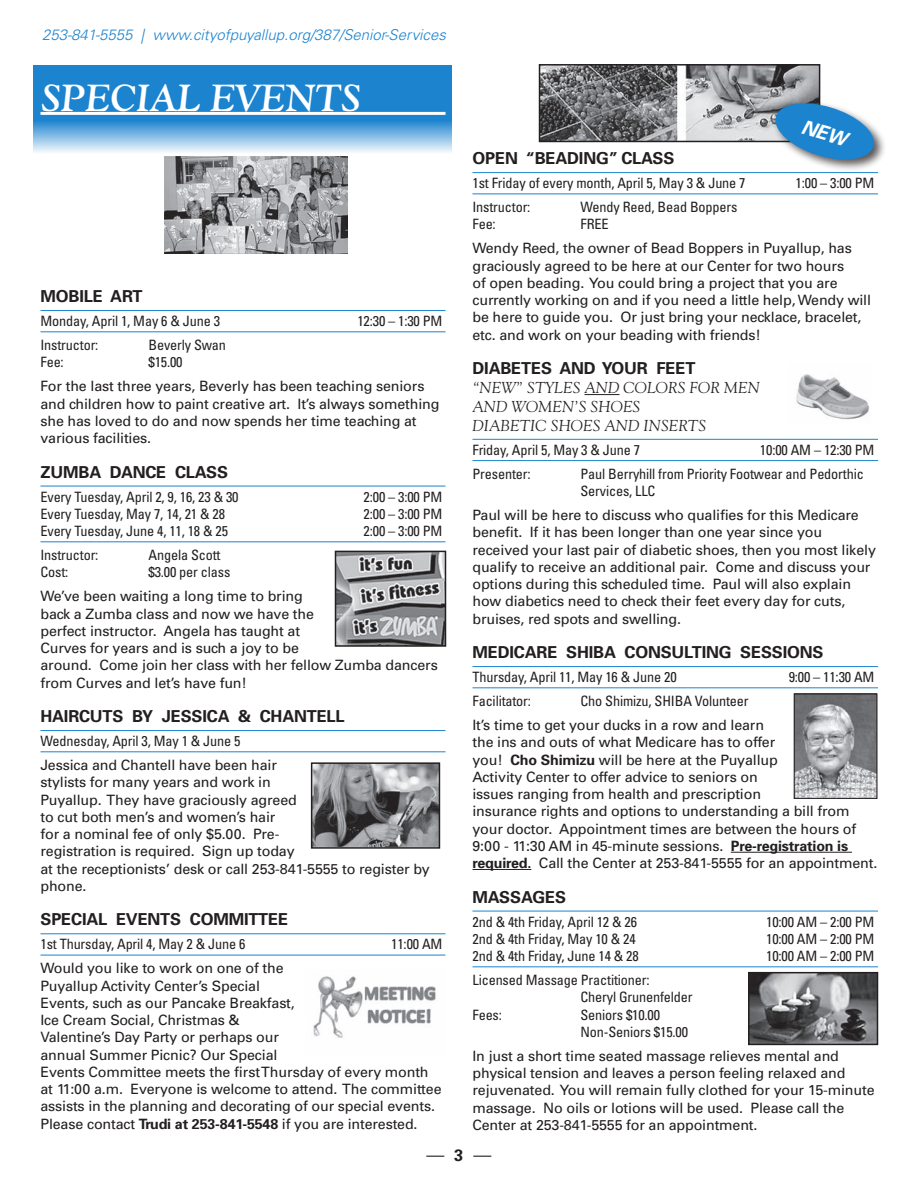
<style>
.page{position:relative;width:918px;height:1188px;background:#fff}
.page>*{position:absolute;margin:0;border:0;box-sizing:border-box;transform-origin:0 0}
.t1{font:italic 700 37.5px "Goudy Std";color:#fff}
.t2{font:300 18px "Univers";color:#231f20}
.t3{font:700 16.5px "Univers";letter-spacing:-.01em;color:#231f20}
.t4{font:italic 15.75px/18.9px "Goudy Std";color:#231f20}
.t5{font:italic 300 15px "Univers";color:#1c83cf}
.t6{font:14.25px/17.2px "Univers";letter-spacing:-.01em;color:#231f20}
.t7{font:condensed 14.25px/17.2px "Univers";letter-spacing:-.01em;color:#231f20}
.s1{font-weight:700}
.s2{font-weight:700;font-size:16.5px}
</style>
<div class="page">
<svg style="left:33px;top:65px;width:418px;height:87px;background:#4498d7"></svg>
<hr style="left:41px;top:112px;width:405px;height:3px;background:#fff">
<img style="left:542px;top:67px;width:275px;height:72px">
<div style="left:539px;top:64px;width:281px;height:78px;border:2px solid #231f20"></div>
<hr style="left:40px;top:310px;width:406px;height:1px;background:#1c83cf">
<hr style="left:40px;top:331px;width:406px;height:1px;background:#1c83cf">
<hr style="left:40px;top:486px;width:406px;height:1px;background:#1c83cf">
<hr style="left:40px;top:541px;width:406px;height:1px;background:#1c83cf">
<hr style="left:40px;top:730px;width:406px;height:1px;background:#1c83cf">
<hr style="left:40px;top:751px;width:406px;height:1px;background:#1c83cf">
<hr style="left:40px;top:933px;width:406px;height:1px;background:#1c83cf">
<hr style="left:40px;top:955px;width:406px;height:1px;background:#1c83cf">
<img style="left:164px;top:157px;width:183px;height:96px">
<img style="left:338px;top:554px;width:105px;height:90px">
<div style="left:335px;top:551px;width:111px;height:96px;border:2px solid #231f20"></div>
<img style="left:314px;top:765px;width:123px;height:81px">
<div style="left:311px;top:762px;width:129px;height:87px;border:2px solid #231f20"></div>
<img style="left:313px;top:976px;width:123px;height:62px">
<div style="left:772px;top:100px;width:115px;height:73px;background:#231f20;opacity:.75"></div>
<img style="left:796px;top:374px;width:74px;height:46px">
<img style="left:796px;top:695px;width:79px;height:102px">
<div style="left:794px;top:693px;width:83px;height:106px;border:1px solid #231f20"></div>
<hr style="left:472px;top:172px;width:406px;height:1px;background:#1c83cf">
<hr style="left:472px;top:194px;width:406px;height:1px;background:#1c83cf">
<hr style="left:584px;top:394px;width:35px;height:1px;background:#231f20">
<hr style="left:472px;top:439px;width:406px;height:1px;background:#1c83cf">
<hr style="left:472px;top:460px;width:406px;height:1px;background:#1c83cf">
<hr style="left:472px;top:666px;width:406px;height:1px;background:#1c83cf">
<hr style="left:472px;top:687px;width:406px;height:1px;background:#1c83cf">
<hr style="left:731px;top:852px;width:121px;height:1px;background:#231f20">
<hr style="left:472px;top:869px;width:59px;height:1px;background:#231f20">
<hr style="left:472px;top:911px;width:406px;height:1px;background:#1c83cf">
<hr style="left:472px;top:966px;width:406px;height:1px;background:#1c83cf">
<img style="left:751px;top:975px;width:124px;height:67px">
<div style="left:748px;top:972px;width:130px;height:73px;border:2px solid #231f20"></div>
<svg style="left:771px;top:98px;width:108px;height:64px"></svg>
<p class="t5" style="left:42px;top:26px;width:405px">253-841-5555 | www.cityofpuyallup.org/387/Senior-Services</p>
<h1 class="t1" style="left:42px;top:75px;width:320px">SPECIAL EVENTS</h1>
<p class="t3" style="left:40px;top:286px;width:104px">MOBILE ART</p>
<p class="t7" style="left:40px;top:312px;width:181px">Monday, April 1, May 6 &amp; June 3</p>
<p class="t7" style="left:357px;top:312px;width:87px">12:30 – 1:30 PM</p>
<p class="t7" style="left:40px;top:336px;width:59px">Instructor:</p>
<p class="t7" style="left:149px;top:336px;width:79px">Beverly Swan</p>
<p class="t7" style="left:40px;top:353px;width:25px">Fee:</p>
<p class="t7" style="left:149px;top:353px;width:36px">$15.00</p>
<p class="t6" style="left:40px;top:378px;width:400px">For the last three years, Beverly has been teaching seniors and children how to paint creative art. It’s always something she has loved to do and now spends her time teaching at various facilities.</p>
<p class="t3" style="left:40px;top:462px;width:189px">ZUMBA DANCE CLASS</p>
<p class="t7" style="left:40px;top:488px;width:200px">Every Tuesday, April 2, 9, 16, 23 &amp; 30</p>
<p class="t7" style="left:364px;top:488px;width:80px">2:00 – 3:00 PM</p>
<p class="t7" style="left:40px;top:505px;width:186px">Every Tuesday, May 7, 14, 21 &amp; 28</p>
<p class="t7" style="left:364px;top:505px;width:80px">2:00 – 3:00 PM</p>
<p class="t7" style="left:40px;top:522px;width:189px">Every Tuesday, June 4, 11, 18 &amp; 25</p>
<p class="t7" style="left:364px;top:522px;width:80px">2:00 – 3:00 PM</p>
<p class="t7" style="left:40px;top:546px;width:59px">Instructor:</p>
<p class="t7" style="left:149px;top:546px;width:74px">Angela Scott</p>
<p class="t7" style="left:40px;top:563px;width:29px">Cost:</p>
<p class="t7" style="left:149px;top:563px;width:83px">$3.00 per class</p>
<p class="t6" style="left:40px;top:588px;width:399px">We’ve been waiting a long time to bring<br>back a Zumba class and now we have the<br>perfect instructor. Angela has taught at<br>Curves for years and is such a joy to be<br>around. Come join her class with her fellow Zumba dancers from Curves and let’s have fun!</p>
<p class="t3" style="left:40px;top:706px;width:306px">HAIRCUTS BY JESSICA &amp; CHANTELL</p>
<p class="t7" style="left:40px;top:732px;width:202px">Wednesday, April 3, May 1 &amp; June 5</p>
<p class="t6" style="left:40px;top:757px;width:391px">Jessica and Chantell have been hair<br>stylists for many years and work in<br>Puyallup. They have graciously agreed<br>to cut both men’s and women’s hair<br>for a nominal fee of only $5.00. Pre-<br>registration is required. Sign up today<br>at the receptionists’ desk or call 253-841-5555 to register by phone.</p>
<p class="t3" style="left:40px;top:909px;width:249px">SPECIAL EVENTS COMMITTEE</p>
<p class="t7" style="left:40px;top:935px;width:206px">1st Thursday, April 4, May 2 &amp; June 6</p>
<p class="t7" style="left:391px;top:935px;width:53px">11:00 AM</p>
<p class="t6" style="left:40px;top:960px;width:403px">Would you like to work on one of the<br>Puyallup Activity Center’s Special<br>Events, such as our Pancake Breakfast,<br>Ice Cream Social, Christmas &amp;<br>Valentine’s Day Party or perhaps our<br>annual Summer Picnic? Our Special<br>Events Committee meets the first Thursday of every month at 11:00 a.m. Everyone is welcome to attend. The committee assists in the planning and decorating of our special events.<br>Please contact <span class="s1">Trudi at 253-841-5548</span> if you are interested.</p>
<p class="t3" style="left:472px;top:148px;width:203px">OPEN “BEADING” CLASS</p>
<p class="t7" style="left:472px;top:174px;width:275px">1st Friday of every month, April 5, May 3 &amp; June 7</p>
<p class="t7" style="left:796px;top:174px;width:80px">1:00 – 3:00 PM</p>
<p class="t7" style="left:472px;top:198px;width:59px">Instructor:</p>
<p class="t7" style="left:581px;top:198px;width:158px">Wendy Reed, Bead Boppers</p>
<p class="t7" style="left:472px;top:215px;width:25px">Fee:</p>
<p class="t7" style="left:581px;top:215px;width:30px">FREE</p>
<p class="t6" style="left:472px;top:240px;width:400px">Wendy Reed, the owner of Bead Boppers in Puyallup, has graciously agreed to be here at our Center for two hours<br>of open beading. You could bring a project that you are currently working on and if you need a little help, Wendy will be here to guide you. Or just bring your necklace, bracelet, etc. and work on your beading with friends!</p>
<p class="t3" style="left:472px;top:358px;width:224px">DIABETES AND YOUR FEET</p>
<p class="t4" style="left:472px;top:378px;width:289px">“NEW” STYLES AND COLORS FOR MEN<br>AND WOMEN’S SHOES<br>DIABETIC SHOES AND INSERTS</p>
<p class="t7" style="left:472px;top:441px;width:169px">Friday, April 5, May 3 &amp; June 7</p>
<p class="t7" style="left:760px;top:441px;width:116px">10:00 AM – 12:30 PM</p>
<p class="t7" style="left:472px;top:465px;width:60px">Presenter:</p>
<p class="t7" style="left:581px;top:465px;width:285px">Paul Berryhill from Priority Footwear and Pedorthic<br>Services, LLC</p>
<p class="t6" style="left:472px;top:507px;width:405px">Paul will be here to discuss who qualifies for this Medicare benefit. If it has been longer than one year since you received your last pair of diabetic shoes, then you most likely qualify to receive an additional pair. Come and discuss your options during this scheduled time. Paul will also explain how diabetics need to check their feet every day for cuts, bruises, red spots and swelling.</p>
<p class="t3" style="left:472px;top:642px;width:353px">MEDICARE SHIBA CONSULTING SESSIONS</p>
<p class="t7" style="left:472px;top:668px;width:206px">Thursday, April 11, May 16 &amp; June 20</p>
<p class="t7" style="left:789px;top:668px;width:87px">9:00 – 11:30 AM</p>
<p class="t7" style="left:472px;top:692px;width:60px">Facilitator:</p>
<p class="t7" style="left:581px;top:692px;width:170px">Cho Shimizu, SHIBA Volunteer</p>
<p class="t6" style="left:472px;top:717px;width:406px">It’s time to get your ducks in a row and learn<br>the ins and outs of what Medicare has to offer<br>you! <span class="s1">Cho Shimizu</span> will be here at the Puyallup<br>Activity Center to offer advice to seniors on<br>issues ranging from health and prescription<br>insurance rights and options to understanding a bill from your doctor. Appointment times are between the hours of 9:00 - 11:30 AM in 45-minute sessions. <span class="s1">Pre-registration is required.</span> Call the Center at 253-841-5555 for an appointment.</p>
<p class="t3" style="left:472px;top:887px;width:95px">MASSAGES</p>
<p class="t7" style="left:472px;top:913px;width:166px">2nd &amp; 4th Friday, April 12 &amp; 26</p>
<p class="t7" style="left:766px;top:913px;width:110px">10:00 AM – 2:00 PM</p>
<p class="t7" style="left:472px;top:930px;width:165px">2nd &amp; 4th Friday, May 10 &amp; 24</p>
<p class="t7" style="left:766px;top:930px;width:110px">10:00 AM – 2:00 PM</p>
<p class="t7" style="left:472px;top:947px;width:168px">2nd &amp; 4th Friday, June 14 &amp; 28</p>
<p class="t7" style="left:766px;top:947px;width:110px">10:00 AM – 2:00 PM</p>
<p class="t7" style="left:472px;top:971px;width:179px">Licensed Massage Practitioner:</p>
<p class="t7" style="left:581px;top:988px;width:114px">Cheryl Grunenfelder</p>
<p class="t7" style="left:472px;top:1006px;width:31px">Fees:</p>
<p class="t7" style="left:581px;top:1006px;width:109px">Seniors $10.00<br>Non-Seniors $15.00</p>
<p class="t6" style="left:472px;top:1047px;width:404px">In just a short time seated massage relieves mental and physical tension and leaves a person feeling relaxed and rejuvenated. You will remain fully clothed for your 15-minute massage. No oils or lotions will be used. Please call the Center at 253-841-5555 for an appointment.</p>
<p class="t2" style="left:427px;top:1144px;width:66px">— <span class="s2">3</span> —</p>
</div>
